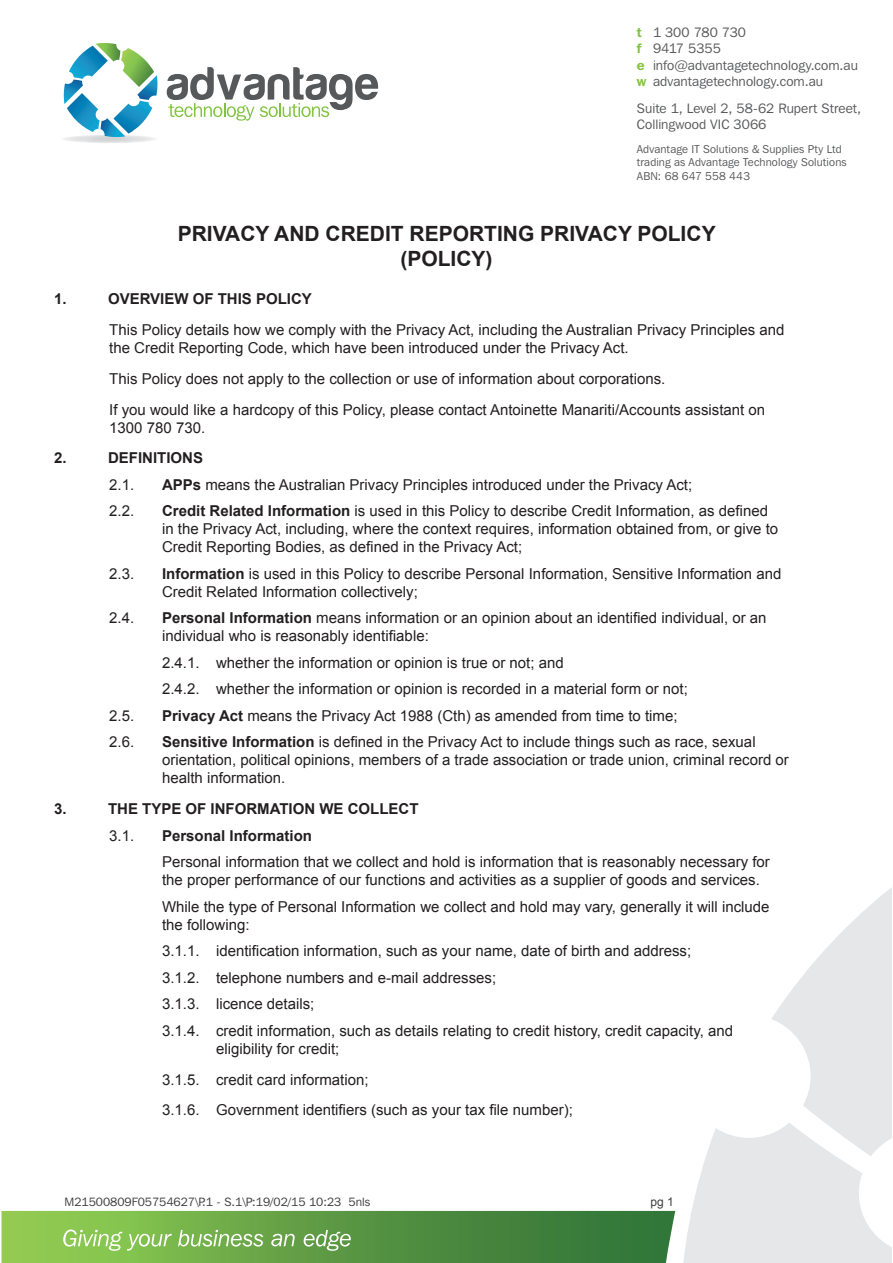
<style>
.page{position:relative;width:893px;height:1263px;background:#fff}
.page>*{position:absolute;margin:0;border:0;box-sizing:border-box;transform-origin:0 0}
.t1{font:700 21px "Arial";color:#231f20}
.text{font:15px/18px "Arial";color:#231f20}
.heading{font:700 15px "Arial";color:#231f20}
.text-2{font:700 15px "Arial";color:#231f20}
.t2{font:13.65px/16.4px "Franklin Gothic IT Cby BT";letter-spacing:.005em;color:#57585a}
.t3{font:12px "Franklin Gothic IT Cby BT";color:#3e3e3f}
.t4{font:12px "Arial";color:#3e3e3f}
.t5{font:11.4px/13.6px "Franklin Gothic IT Cby BT";letter-spacing:.01em;color:#57585a}
.s1{font-weight:600;color:#81c340}
.s2{font-weight:700}
</style>
<div class="page">
<svg style="left:1px;top:888px;width:890px;height:375px"></svg>
<svg style="left:167px;top:67px;width:211px;height:54px"></svg>
<svg style="left:61px;top:135px;width:98px;height:8px"></svg>
<svg style="left:63px;top:43px;width:95px;height:94px"></svg>
<p class="t2" style="left:637px;top:24px;width:223px"><span class="s1">t</span> 1 300 780 730<br><span class="s1">f</span> 9417 5355<br><span class="s1">e</span> info@advantagetechnology.com.au <span class="s1">w</span> advantagetechnology.com.au</p>
<p class="t2" style="left:637px;top:99px;width:226px">Suite 1, Level 2, 58-62 Rupert Street,<br>Collingwood VIC 3066</p>
<p class="t5" style="left:637px;top:142px;width:211px">Advantage IT Solutions &amp; Supplies Pty Ltd trading as Advantage Technology Solutions<br>ABN: 68 647 558 443</p>
<p class="t1" style="left:178px;top:219px;width:539px">PRIVACY AND CREDIT REPORTING PRIVACY POLICY</p>
<p class="t1" style="left:400px;top:244px;width:94px">(POLICY)</p>
<p class="heading" style="left:54px;top:289px;width:14px">1.</p>
<p class="heading" style="left:108px;top:289px;width:205px">OVERVIEW OF THIS POLICY</p>
<p class="text" style="left:109px;top:321px;width:677px">This Policy details how we comply with the Privacy Act, including the Australian Privacy Principles and the Credit Reporting Code, which have been introduced under the Privacy Act.</p>
<p class="text" style="left:109px;top:370px;width:558px">This Policy does not apply to the collection or use of information about corporations.</p>
<p class="text" style="left:109px;top:400px;width:657px">If you would like a hardcopy of this Policy, please contact Antoinette Manariti/Accounts assistant on<br>1300 780 730.</p>
<p class="heading" style="left:54px;top:448px;width:14px">2.</p>
<p class="heading" style="left:108px;top:448px;width:97px">DEFINITIONS</p>
<p class="text" style="left:109px;top:476px;width:27px">2.1.</p>
<p class="text" style="left:162px;top:476px;width:532px"><span class="s2">APPs</span> means the Australian Privacy Principles introduced under the Privacy Act;</p>
<p class="text" style="left:109px;top:502px;width:27px">2.2.</p>
<p class="text" style="left:162px;top:502px;width:618px"><span class="s2">Credit Related Information</span> is used in this Policy to describe Credit Information, as defined in the Privacy Act, including, where the context requires, information obtained from, or give to<br>Credit Reporting Bodies, as defined in the Privacy Act;</p>
<p class="text" style="left:109px;top:565px;width:27px">2.3.</p>
<p class="text" style="left:162px;top:565px;width:621px"><span class="s2">Information</span> is used in this Policy to describe Personal Information, Sensitive Information and<br>Credit Related Information collectively;</p>
<p class="text" style="left:109px;top:609px;width:27px">2.4.</p>
<p class="text" style="left:162px;top:609px;width:606px"><span class="s2">Personal Information</span> means information or an opinion about an identified individual, or an individual who is reasonably identifiable:</p>
<p class="text" style="left:162px;top:654px;width:403px">2.4.1. whether the information or opinion is true or not; and</p>
<p class="text" style="left:162px;top:680px;width:527px">2.4.2. whether the information or opinion is recorded in a material form or not;</p>
<p class="text" style="left:109px;top:707px;width:27px">2.5.</p>
<p class="text" style="left:162px;top:707px;width:517px"><span class="s2">Privacy Act</span> means the Privacy Act 1988 (Cth) as amended from time to time;</p>
<p class="text" style="left:109px;top:733px;width:27px">2.6.</p>
<p class="text" style="left:162px;top:733px;width:628px"><span class="s2">Sensitive Information</span> is defined in the Privacy Act to include things such as race, sexual orientation, political opinions, members of a trade association or trade union, criminal record or health information.</p>
<p class="heading" style="left:54px;top:799px;width:14px">3.</p>
<p class="heading" style="left:108px;top:799px;width:312px">THE TYPE OF INFORMATION WE COLLECT</p>
<p class="text" style="left:109px;top:827px;width:27px">3.1.</p>
<p class="text-2" style="left:162px;top:825px;width:152px">Personal Information</p>
<p class="text" style="left:162px;top:853px;width:609px">Personal information that we collect and hold is information that is reasonably necessary for the proper performance of our functions and activities as a supplier of goods and services.</p>
<p class="text" style="left:162px;top:898px;width:609px">While the type of Personal Information we collect and hold may vary, generally it will include the following:</p>
<p class="text" style="left:162px;top:942px;width:531px">3.1.1. identification information, such as your name, date of birth and address;</p>
<p class="text" style="left:162px;top:969px;width:336px">3.1.2. telephone numbers and e-mail addresses;</p>
<p class="text" style="left:162px;top:995px;width:154px">3.1.3. licence details;</p>
<p class="text" style="left:216px;top:1022px;width:519px;text-indent:-54px">3.1.4. credit information, such as details relating to credit history, credit capacity, and eligibility for credit;</p>
<p class="text" style="left:162px;top:1070px;width:208px">3.1.5. credit card information;</p>
<p class="text" style="left:162px;top:1101px;width:412px">3.1.6. Government identifiers (such as your tax file number);</p>
<p class="t3" style="left:64px;top:1194px;width:307px">M21500809F05754627\P.1 - S.1\P:19/02/15 10:23 5nls</p>
<p class="t4" style="left:651px;top:1194px;width:25px">pg 1</p>
</div>
